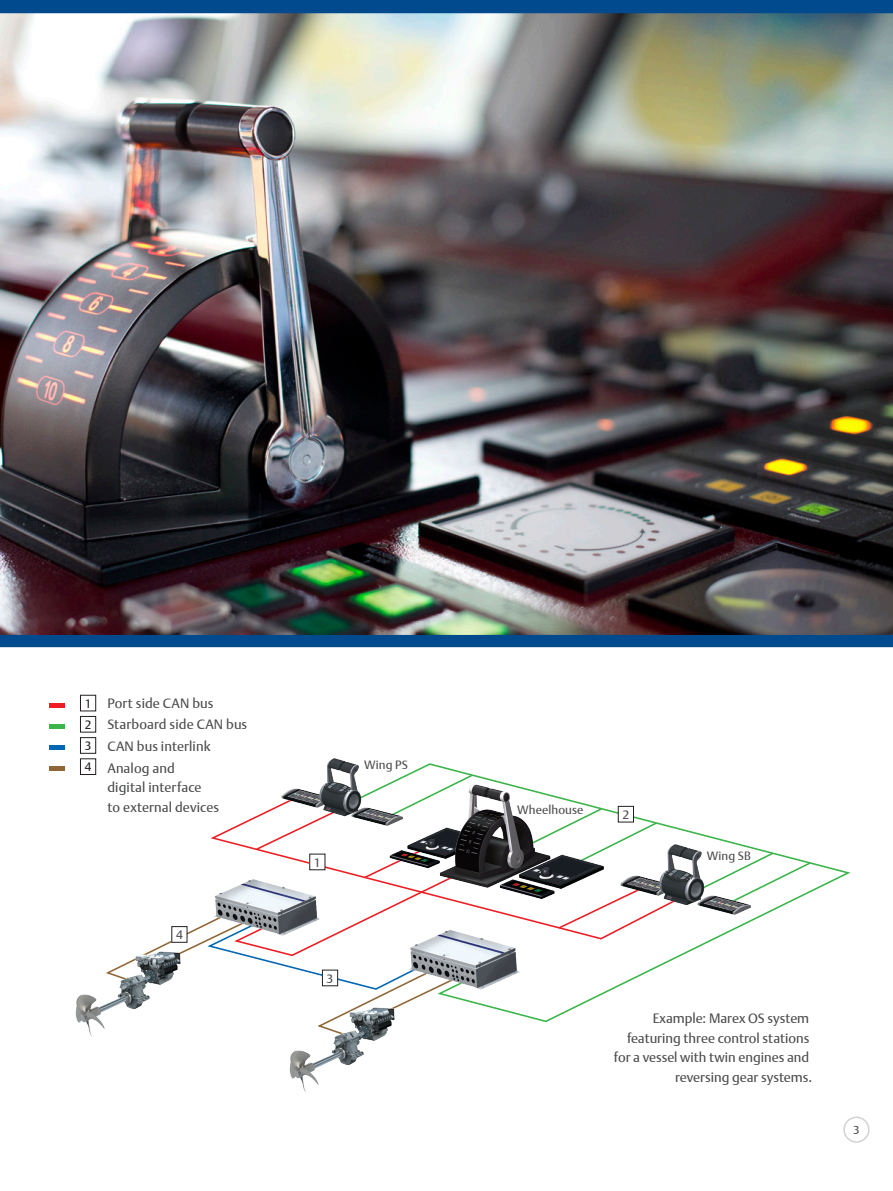
<style>
.page{position:relative;width:893px;height:1191px;background:#fff}
.page>*{position:absolute;margin:0;border:0;box-sizing:border-box;transform-origin:0 0}
._05_Copyright_notice{font:13.5px/19.5px "DTL Argo T";color:#4b4c4d}
._05_Copyright_notice-2{font:12.15px "DTL Argo T";color:#231f20}
._05_Copyright_notice-3{font:12.15px "DTL Argo T";color:#4b4c4d}
._05_Copyright_notice-4{font:12px "DTL Argo T";letter-spacing:.01em;color:#4b4c4d}
.t1{font:11.55px "DTL Argo T";color:#4b4c4d}
</style>
<div class="page">
<div style="left:843px;top:1116px;width:26px;height:26px;border:2px solid #d1d2d4;border-radius:50%"></div>
<img style="left:0;top:0;width:893px;height:647px">
<div style="left:80px;top:695px;width:16px;height:16px;border:1px solid #231f20"></div>
<div style="left:80px;top:716px;width:16px;height:16px;border:1px solid #231f20"></div>
<div style="left:80px;top:737px;width:16px;height:16px;border:1px solid #231f20"></div>
<div style="left:80px;top:758px;width:16px;height:16px;border:1px solid #231f20"></div>
<hr style="left:49px;top:703px;width:16px;height:4px;background:#ee1d23">
<hr style="left:49px;top:724px;width:16px;height:4px;background:#3ab54a">
<div style="left:49px;top:745px;width:16px;height:5px;background:#0166b3"></div>
<div style="left:49px;top:766px;width:16px;height:5px;background:#916637"></div>
<svg style="left:410px;top:763px;width:441px;height:260px"></svg>
<svg style="left:682px;top:851px;width:131px;height:57px"></svg>
<svg style="left:474px;top:796px;width:207px;height:144px"></svg>
<svg style="left:557px;top:882px;width:95px;height:48px"></svg>
<svg style="left:163px;top:773px;width:311px;height:250px"></svg>
<img style="left:350px;top:806px;width:53px;height:21px">
<img style="left:280px;top:787px;width:38px;height:21px">
<img style="left:620px;top:875px;width:39px;height:21px">
<img style="left:696px;top:894px;width:56px;height:21px">
<img style="left:318px;top:758px;width:44px;height:59px">
<img style="left:659px;top:843px;width:46px;height:62px">
<img style="left:388px;top:826px;width:39px;height:43px">
<img style="left:499px;top:853px;width:105px;height:47px">
<img style="left:427px;top:767px;width:131px;height:125px">
<img style="left:404px;top:917px;width:119px;height:75px">
<img style="left:209px;top:866px;width:113px;height:72px">
<img style="left:75px;top:945px;width:122px;height:91px">
<img style="left:276px;top:1001px;width:135px;height:91px">
<div style="left:322px;top:970px;width:16px;height:15px;background:#fff"></div>
<div style="left:322px;top:970px;width:16px;height:16px;border:1px solid #231f20"></div>
<div style="left:310px;top:854px;width:15px;height:15px;background:#fff"></div>
<div style="left:309px;top:854px;width:16px;height:16px;border:1px solid #231f20"></div>
<div style="left:618px;top:806px;width:15px;height:16px;background:#fff"></div>
<div style="left:618px;top:806px;width:16px;height:16px;border:1px solid #231f20"></div>
<div style="left:172px;top:926px;width:15px;height:16px;background:#fff"></div>
<p class="_05_Copyright_notice-2" style="left:85px;top:696px;width:8px">1</p>
<p class="_05_Copyright_notice-2" style="left:85px;top:717px;width:8px">2</p>
<p class="_05_Copyright_notice-2" style="left:85px;top:738px;width:8px">3</p>
<p class="_05_Copyright_notice-2" style="left:85px;top:760px;width:8px">4</p>
<p class="_05_Copyright_notice" style="left:107px;top:693px;width:108px">Port side CAN bus</p>
<p class="_05_Copyright_notice" style="left:107px;top:714px;width:141px">Starboard side CAN bus</p>
<p class="_05_Copyright_notice" style="left:107px;top:736px;width:105px">CAN bus interlink</p>
<p class="_05_Copyright_notice" style="left:107px;top:758px;width:96px">Analog and digital interface</p>
<p class="_05_Copyright_notice" style="left:107px;top:797px;width:113px">to external devices</p>
<p class="_05_Copyright_notice-3" style="left:176px;top:927px;width:8px">4</p>
<p class="_05_Copyright_notice-3" style="left:314px;top:855px;width:8px">1</p>
<p class="_05_Copyright_notice-4" style="left:364px;top:758px;width:45px">Wing PS</p>
<p class="_05_Copyright_notice-3" style="left:327px;top:971px;width:8px">3</p>
<p class="_05_Copyright_notice-4" style="left:517px;top:802px;width:68px">Wheelhouse</p>
<p class="_05_Copyright_notice-3" style="left:622px;top:807px;width:8px">2</p>
<p class="_05_Copyright_notice-4" style="left:707px;top:848px;width:46px">Wing SB</p>
<p class="_05_Copyright_notice" style="left:614px;top:1008px;width:200px;text-align:right">Example: Marex OS system featuring three control stations for a vessel with twin engines and reversing gear systems.</p>
<p class="t1" style="left:853px;top:1123px;width:8px">3</p>
</div>
